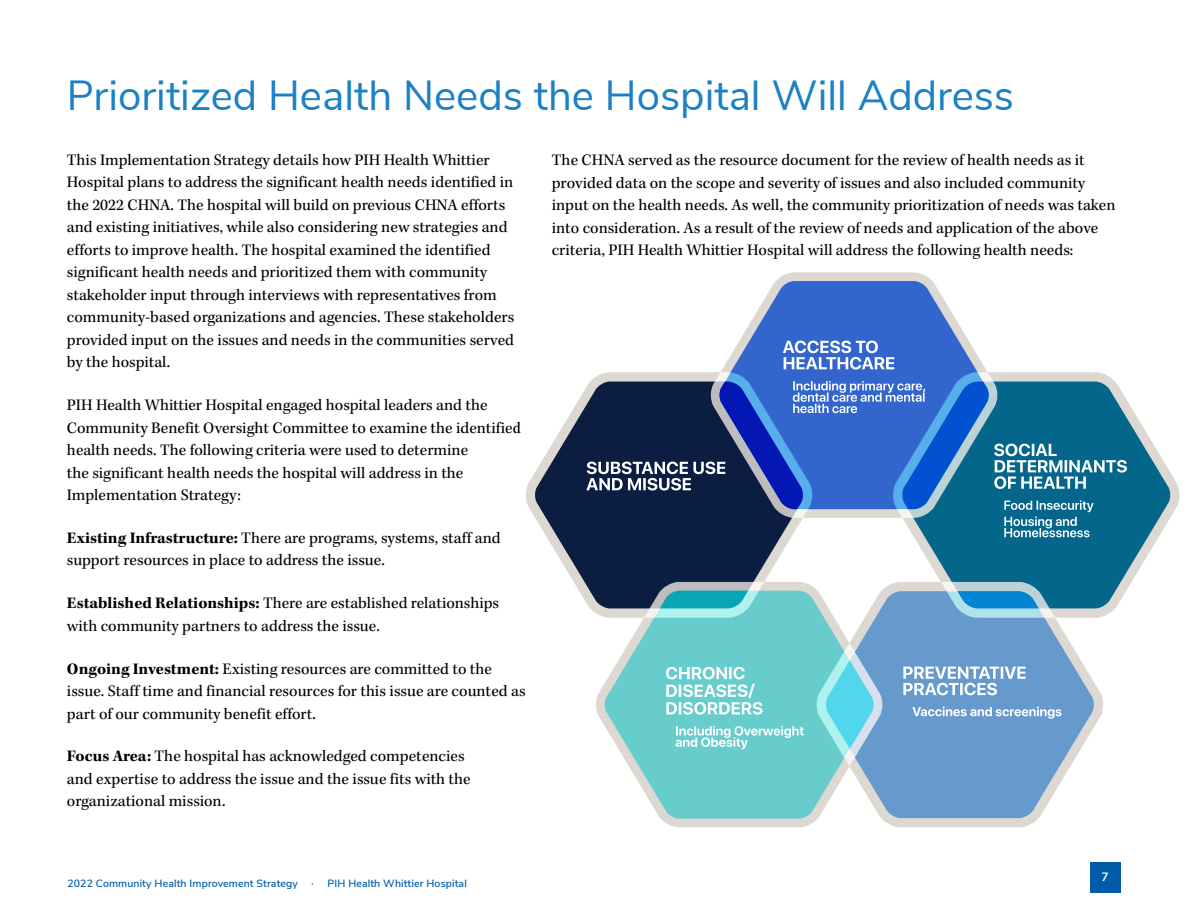
<style>
.page{position:relative;width:1188px;height:918px;background:#fff}
.page>*{position:absolute;margin:0;border:0;box-sizing:border-box;transform-origin:0 0}
.t1{font:42px "Nunito Sans";color:#1b81c4}
.Body{font:16.5px/22.5px "Kepler Std";color:#000}
.t2{font:700 12px "Nunito Sans";color:#fcf7e6}
.t3{font:600 10.5px "Nunito Sans";letter-spacing:.01em;color:#005ca8}
.s1{font-weight:700}
</style>
<div class="page">
<div style="left:1090px;top:862px;width:30px;height:31px;background:#005ca8"></div>
<svg style="left:721px;top:272px;width:266px;height:246px"></svg>
<svg style="left:814px;top:381px;width:78px;height:32px;background:#6a8fd9"></svg>
<svg style="left:783px;top:341px;width:111px;height:29px"></svg>
<svg style="left:596px;top:588px;width:219px;height:240px"></svg>
<svg style="left:676px;top:726px;width:128px;height:23px;background:#90dada"></svg>
<svg style="left:666px;top:667px;width:97px;height:48px"></svg>
<svg style="left:815px;top:584px;width:288px;height:244px"></svg>
<svg style="left:912px;top:707px;width:150px;height:12px"></svg>
<svg style="left:903px;top:667px;width:123px;height:28px"></svg>
<svg style="left:526px;top:371px;width:288px;height:248px"></svg>
<svg style="left:586px;top:462px;width:139px;height:29px"></svg>
<svg style="left:892px;top:371px;width:288px;height:248px"></svg>
<svg style="left:1004px;top:500px;width:90px;height:37px;background:#468da9"></svg>
<svg style="left:994px;top:444px;width:133px;height:45px"></svg>
<h2 class="t1" style="left:67px;top:65px;width:949px">Prioritized Health Needs the Hospital Will Address</h2>
<p class="Body" style="left:67px;top:149px;width:449px">This Implementation Strategy details how PIH Health Whittier Hospital plans to address the significant health needs identified in the 2022 CHNA. The hospital will build on previous CHNA efforts and existing initiatives, while also considering new strategies and efforts to improve health. The hospital examined the identified significant health needs and prioritized them with community stakeholder input through interviews with representatives from community-based organizations and agencies. These stakeholders provided input on the issues and needs in the communities served by the hospital.</p>
<p class="Body" style="left:67px;top:394px;width:456px">PIH Health Whittier Hospital engaged hospital leaders and the Community Benefit Oversight Committee to examine the identified health needs. The following criteria were used to determine<br>the significant health needs the hospital will address in the Implementation Strategy:</p>
<p class="Body" style="left:67px;top:527px;width:435px"><span class="s1">Existing Infrastructure:</span> There are programs, systems, staff and support resources in place to address the issue.</p>
<p class="Body" style="left:67px;top:593px;width:434px"><span class="s1">Established Relationships:</span> There are established relationships with community partners to address the issue.</p>
<p class="Body" style="left:67px;top:658px;width:460px"><span class="s1">Ongoing Investment:</span> Existing resources are committed to the issue. Staff time and financial resources for this issue are counted as part of our community benefit effort.</p>
<p class="Body" style="left:67px;top:746px;width:405px"><span class="s1">Focus Area:</span> The hospital has acknowledged competencies and expertise to address the issue and the issue fits with the organizational mission.</p>
<p class="t3" style="left:68px;top:876px;width:401px">2022 Community Health Improvement Strategy ∙ PIH Health Whittier Hospital</p>
<p class="Body" style="left:552px;top:149px;width:565px">The CHNA served as the resource document for the review of health needs as it provided data on the scope and severity of issues and also included community input on the health needs. As well, the community prioritization of needs was taken into consideration. As a result of the review of needs and application of the above criteria, PIH Health Whittier Hospital will address the following health needs:</p>
<p class="t2" style="left:1102px;top:868px;width:9px">7</p>
</div>
